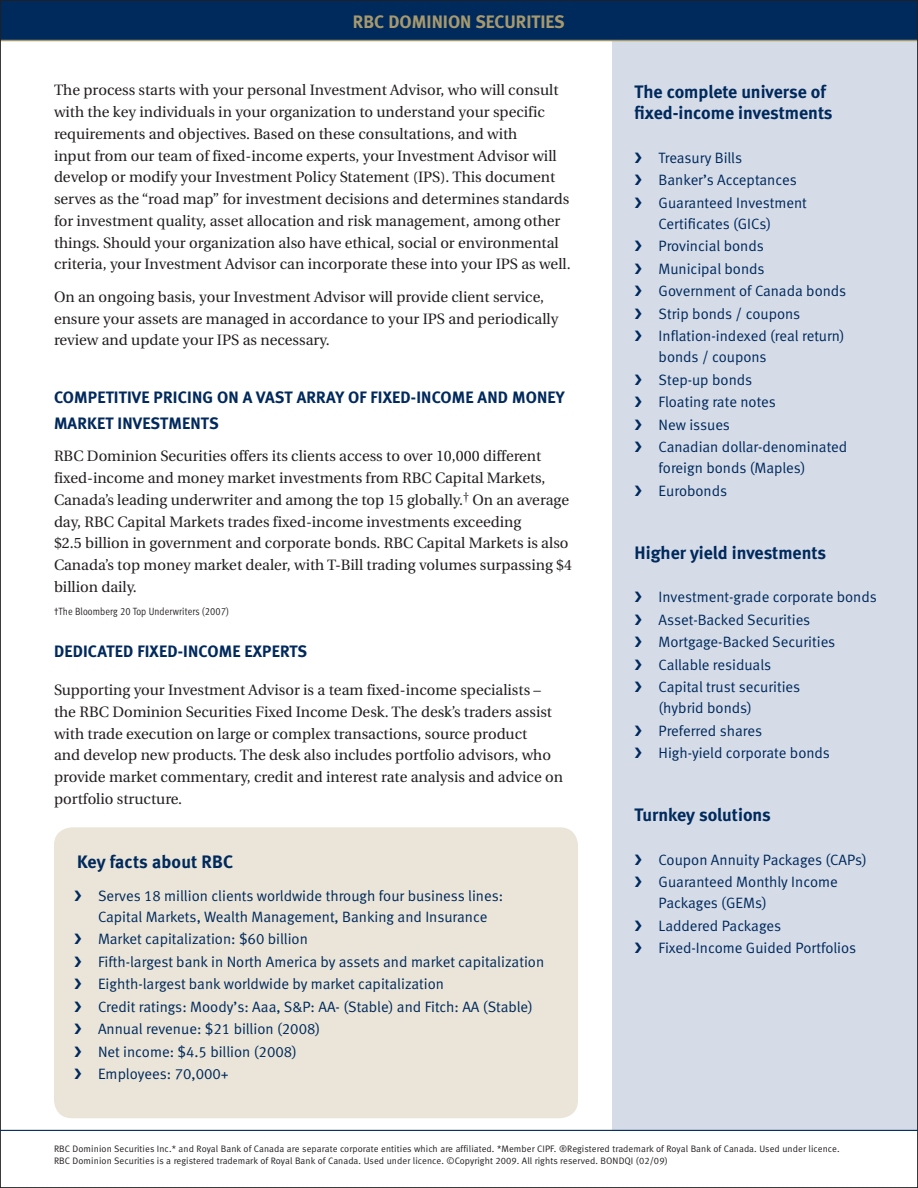
<style>
.page{position:relative;width:918px;height:1188px;background:#fff}
.page>*{position:absolute;margin:0;border:0;box-sizing:border-box;transform-origin:0 0}
.body_text{font:18px/21px "Meta Bold LF";color:#00295c}
.t1{font:18px "Meta Bold LF";color:#a7996e}
.body_text-2{font:16.5px/25.5px "Meta Bold LF";letter-spacing:.01em;color:#00295c}
.body_text-3{font:15px/21.8px "Utopia";color:#231f20}
.t2{font:15px/21px "Meta Normal LF";color:#00295c}
.body_text-4{font:10.5px "Meta Cond Normal LF";letter-spacing:.01em;color:#231f20}
.t3{font:9.3px/11.2px "Meta Normal LF";letter-spacing:.01em;color:#231f20}
</style>
<div class="page">
<div style="left:612px;top:36px;width:306px;height:1095px;background:#d5dce8"></div>
<div style="left:2px;top:2px;width:914px;height:39px;background:#00295c"></div>
<div style="left:54px;top:827px;width:524px;height:291px;background:#eae5d8;border-radius:18px"></div>
<hr style="left:0;top:1130px;width:918px;height:1px;background:#00295c">
<p class="t1" style="left:353px;top:11px;width:212px">RBC DOMINION SECURITIES</p>
<p class="body_text-3" style="left:54px;top:80px;width:518px">The process starts with your personal Investment Advisor, who will consult with the key individuals in your organization to understand your specific requirements and objectives. Based on these consultations, and with<br>input from our team of fixed-income experts, your Investment Advisor will develop or modify your Investment Policy Statement (IPS). This document serves as the “road map” for investment decisions and determines standards for investment quality, asset allocation and risk management, among other things. Should your organization also have ethical, social or environmental criteria, your Investment Advisor can incorporate these into your IPS as well.</p>
<p class="body_text-3" style="left:54px;top:286px;width:506px">On an ongoing basis, your Investment Advisor will provide client service, ensure your assets are managed in accordance to your IPS and periodically review and update your IPS as necessary.</p>
<p class="body_text-2" style="left:54px;top:385px;width:512px">COMPETITIVE PRICING ON A VAST ARRAY OF FIXED-INCOME AND MONEY<br>MAR KET INVESTMENTS</p>
<p class="body_text-3" style="left:54px;top:446px;width:520px">RBC Dominion Securities offers its clients access to over 10,000 different fixed-income and money market investments from RBC Capital Markets, Canada’s leading underwriter and among the top 15 globally.<sup>†</sup> On an average day, RBC Capital Markets trades fixed-income investments exceeding<br>$2.5 billion in government and corporate bonds. RBC Capital Markets is also Canada’s top money market dealer, with T-Bill trading volumes surpassing $4 billion daily.</p>
<p class="body_text-4" style="left:54px;top:606px;width:176px">†The Bloomberg 20 Top Underwriters (2007)</p>
<p class="body_text-2" style="left:54px;top:638px;width:253px">DEDICATED FIXED-INCOME EXPERTS</p>
<p class="body_text-3" style="left:54px;top:679px;width:511px">Supporting your Investment Advisor is a team fixed-income specialists – the RBC Dominion Securities Fixed Income Desk. The desk’s traders assist with trade execution on large or complex transactions, source product<br>and develop new products. The desk also includes portfolio advisors, who provide market commentary, credit and interest rate analysis and advice on portfolio structure.</p>
<p class="body_text" style="left:77px;top:851px;width:158px">KEY FACTS ABOUT RBC</p>
<p class="t2" style="left:98px;top:885px;width:407px">Serves 18 million clients worldwide through four business lines:<br>Capital Markets, Wealth Management, Banking and Insurance</p>
<p class="t2" style="left:98px;top:929px;width:211px">Market capitalization: $60 billion</p>
<p class="t2" style="left:98px;top:951px;width:448px">Fifth-largest bank in North America by assets and market capitalization</p>
<p class="t2" style="left:98px;top:974px;width:348px">Eighth-largest bank worldwide by market capitalization</p>
<p class="t2" style="left:98px;top:996px;width:436px">Credit ratings: Moody’s: Aaa, S&amp;P: AA- (Stable) and Fitch: AA (Stable)</p>
<p class="t2" style="left:98px;top:1019px;width:224px">Annual revenue: $21 billion (2008)</p>
<p class="t2" style="left:98px;top:1041px;width:200px">Net income: $4.5 billion (2008)</p>
<p class="t2" style="left:98px;top:1064px;width:132px">Employees: 70,000+</p>
<p class="body_text" style="left:635px;top:81px;width:200px">THE COMPLETE UNIVERSE OF<br>FIXED-INCOME INVESTMENTS</p>
<p class="t2" style="left:659px;top:147px;width:85px">Treasury Bills</p>
<p class="t2" style="left:659px;top:169px;width:140px">Banker’s Acceptances</p>
<p class="t2" style="left:659px;top:192px;width:150px">Guaranteed Investment<br>Certificates (GICs)</p>
<p class="t2" style="left:659px;top:235px;width:107px">Provincial bonds</p>
<p class="t2" style="left:659px;top:258px;width:108px">Municipal bonds</p>
<p class="t2" style="left:659px;top:280px;width:189px">Government of Canada bonds</p>
<p class="t2" style="left:659px;top:303px;width:143px">Strip bonds / coupons</p>
<p class="t2" style="left:659px;top:325px;width:188px">Inflation-indexed (real return) bonds / coupons</p>
<p class="t2" style="left:659px;top:369px;width:95px">Step-up bonds</p>
<p class="t2" style="left:659px;top:391px;width:119px">Floating rate notes</p>
<p class="t2" style="left:659px;top:414px;width:73px">New issues</p>
<p class="t2" style="left:659px;top:436px;width:190px">Canadian dollar-denominated foreign bonds (Maples)</p>
<p class="t2" style="left:659px;top:480px;width:70px">Eurobonds</p>
<p class="body_text" style="left:635px;top:542px;width:193px">HIGHER YIELD INVESTMENTS</p>
<p class="t2" style="left:659px;top:586px;width:220px">Investment-grade corporate bonds</p>
<p class="t2" style="left:659px;top:609px;width:153px">Asset-Backed Securities</p>
<p class="t2" style="left:659px;top:631px;width:178px">Mortgage-Backed Securities</p>
<p class="t2" style="left:659px;top:654px;width:114px">Callable residuals</p>
<p class="t2" style="left:659px;top:676px;width:143px">Capital trust securities (hybrid bonds)</p>
<p class="t2" style="left:659px;top:720px;width:105px">Preferred shares</p>
<p class="t2" style="left:659px;top:742px;width:173px">High-yield corporate bonds</p>
<p class="body_text" style="left:635px;top:804px;width:138px">TURNKEY SOLUTIONS</p>
<p class="t2" style="left:659px;top:849px;width:210px">Coupon Annuity Packages (CAPs)</p>
<p class="t2" style="left:659px;top:871px;width:181px">Guaranteed Monthly Income<br>Packages (GEMs)</p>
<p class="t2" style="left:659px;top:915px;width:124px">Laddered Packages</p>
<p class="t2" style="left:659px;top:937px;width:199px">Fixed-Income Guided Portfolios</p>
<p class="t3" style="left:54px;top:1143px;width:787px">RBC Dominion Securities Inc.* and Royal Bank of Canada are separate corporate entities which are affiliated. *Member CIPF. ®Registered trademark of Royal Bank of Canada. Used under licence.<br>RBC Dominion Securities is a registered trademark of Royal Bank of Canada. Used under licence. ©Copyright 2009. All rights reserved. BONDQI (02/09)</p>
</div>
